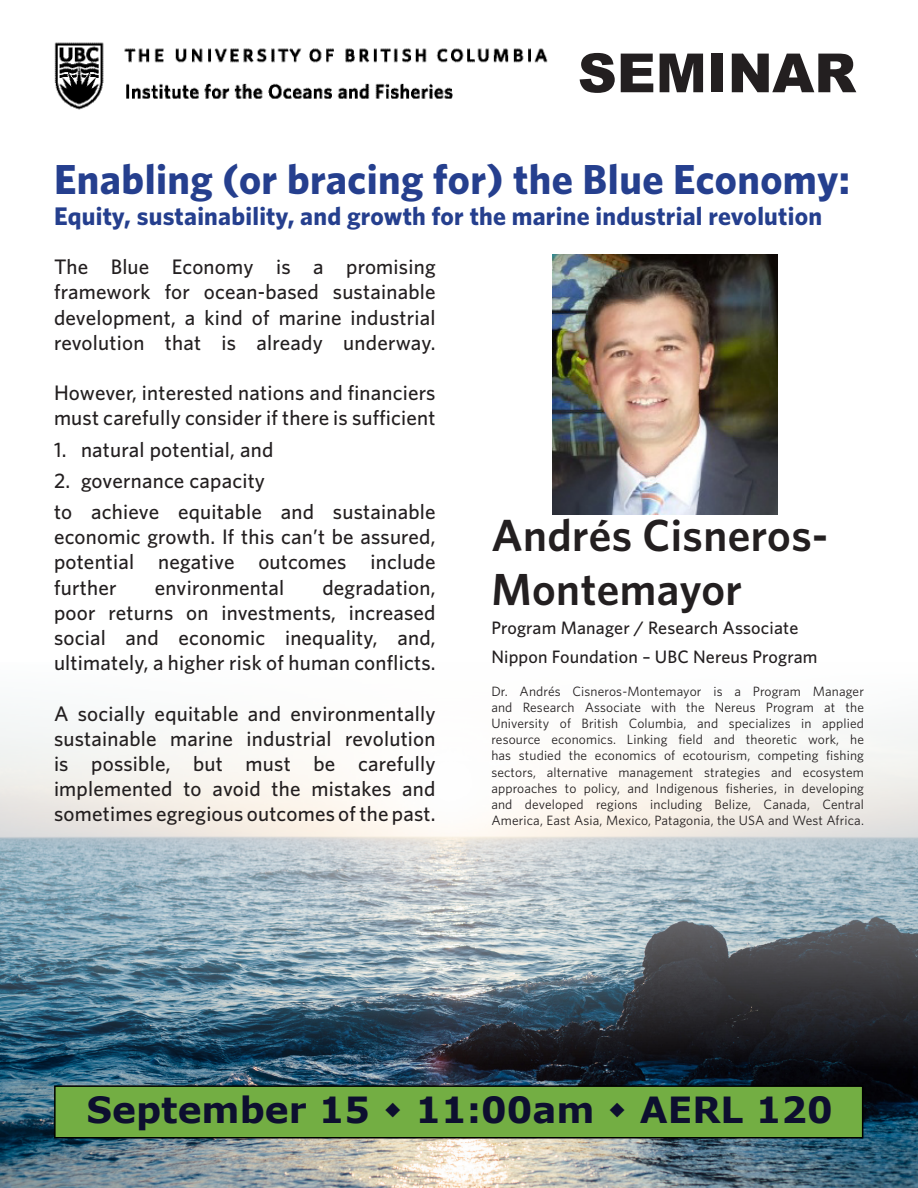
<style>
.page{position:relative;width:918px;height:1188px;background:#fff}
.page>*{position:absolute;margin:0;border:0;box-sizing:border-box;transform-origin:0 0}
.t1{font:900 54px "Arial";color:#231f20}
.t2{font:600 45px/54px "Whitney";letter-spacing:.01em;color:#231f20}
.t3{font:700 42px "Whitney";letter-spacing:.01em;color:#253f8e}
.t4{font:700 36px "Verdana";color:#0d0f2f}
.t5{font:700 25.5px "Whitney";letter-spacing:.01em;color:#253f8e}
.t6{font:500 21px/25.2px "Whitney";letter-spacing:.01em;color:#231f20;text-align:justify}
.t7{font:500 18px "Whitney";letter-spacing:.01em;color:#231f20}
.t8{font:13.5px/16.2px "Whitney";letter-spacing:.01em;color:#231f20;text-align:justify}
</style>
<div class="page">
<img style="left:0;top:714px;width:918px;height:474px">
<div style="left:54px;top:1085px;width:809px;height:53px;background:#73ae43;border:2px solid #000"></div>
<img style="left:54px;top:42px;width:494px;height:68px">
<img style="left:553px;top:254px;width:225px;height:261px">
<p class="t1" style="left:578px;top:34px;width:280px">SEMINAR</p>
<p class="t3" style="left:54px;top:152px;width:798px">Enabling (or bracing for) the Blue Economy:</p>
<p class="t5" style="left:54px;top:199px;width:770px">Equity, sustainability, and growth for the marine industrial revolution</p>
<p class="t6" style="left:54px;top:254px;width:383px">The Blue Economy is a promising framework for ocean-based sustainable development, a kind of marine industrial revolution that is already underway.</p>
<p class="t6" style="left:54px;top:380px;width:383px">However, interested nations and financiers must carefully consider if there is sufficient</p>
<p class="t6" style="left:54px;top:436px;width:221px">1. natural potential, and</p>
<p class="t6" style="left:54px;top:468px;width:212px">2. governance capacity</p>
<p class="t6" style="left:54px;top:499px;width:383px">to achieve equitable and sustainable economic growth. If this can’t be assured, potential negative outcomes include further</p>
<p class="t6" style="left:54px;top:574px;width:383px;text-indent:268px">degradation, poor returns on investments, increased social and economic inequality, and, ultimately, a higher risk of human conflicts.</p>
<p class="t6" style="left:54px;top:700px;width:383px">A socially equitable and environmentally sustainable marine industrial revolution is possible, but must be carefully implemented to avoid the mistakes and sometimes egregious outcomes of the past.</p>
<p class="t6" style="left:155px;top:574px;width:131px">environmental</p>
<p class="t2" style="left:491px;top:507px;width:338px">Andrés Cisneros-<br>Montemayor</p>
<p class="t7" style="left:491px;top:616px;width:309px">Program Manager / Research Associate</p>
<p class="t7" style="left:491px;top:645px;width:328px">Nippon Foundation – UBC Nereus Program</p>
<p class="t8" style="left:491px;top:683px;width:374px">Dr. Andrés Cisneros-Montemayor is a Program Manager and Research Associate with the Nereus Program at the University of British Columbia, and specializes in applied resource economics. Linking field and theoretic work, he has studied the economics of ecotourism, competing fishing sectors, alternative management strategies and ecosystem approaches to policy, and Indigenous fisheries, in developing and developed regions including Belize, Canada, Central America, East Asia, Mexico, Patagonia, the USA and West Africa.</p>
<p class="t4" style="left:87px;top:1084px;width:285px">September 15</p>
<p class="t4" style="left:416px;top:1084px;width:180px">11:00am</p>
<p class="t4" style="left:640px;top:1084px;width:194px">AERL 120</p>
</div>
